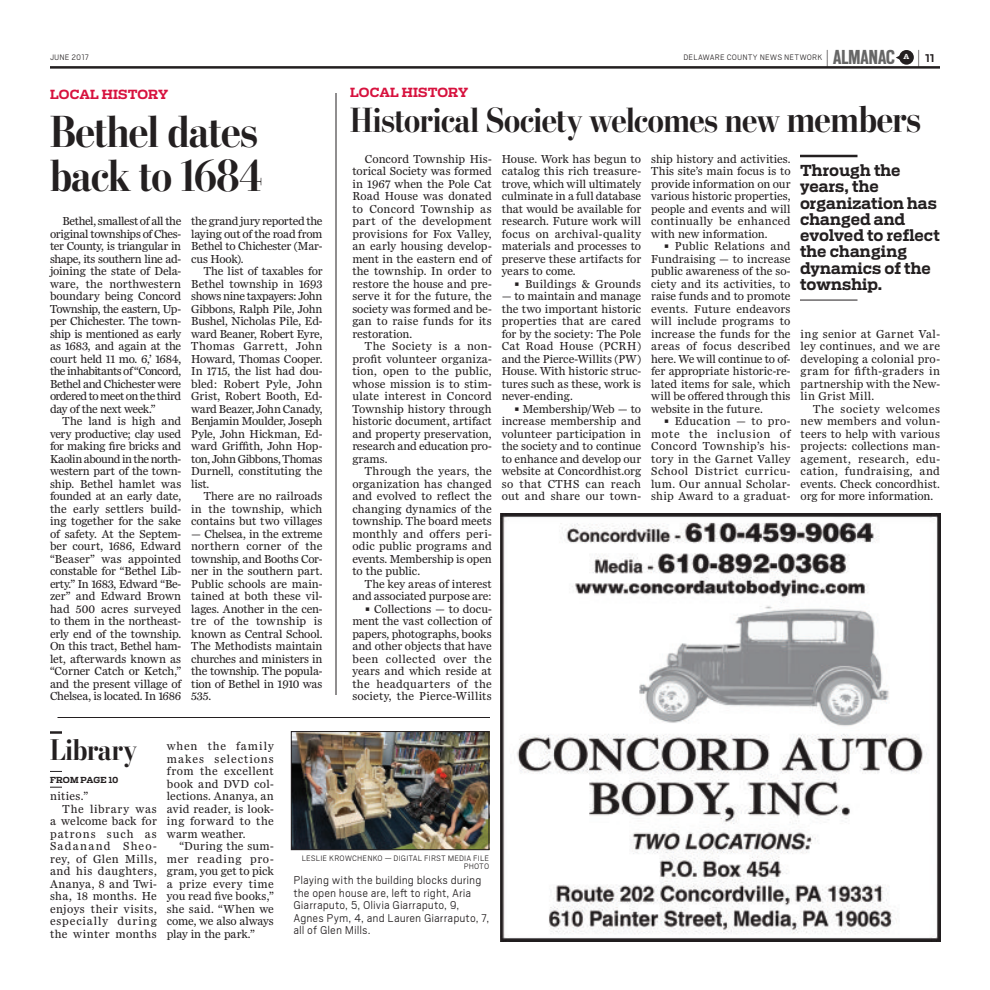
<style>
.page{position:relative;width:990px;height:990px;background:#fff}
.page>*{position:absolute;margin:0;border:0;box-sizing:border-box;transform-origin:0 0}
.t1{font:700 45px/44.4px "Stilson Display";letter-spacing:-.01em;color:#231f20}
.t2{font:700 35px "Stilson Display";letter-spacing:-.01em;color:#231f20}
.t3{font:700 30px "Stilson Display";color:#231f20}
.t4{font:700 22.5px "Scout Cond";color:#666}
.t5{font:15px/16.2px "Receiver Bold OV BCXLRS";letter-spacing:.005em;color:#231f20}
.t6{font:12.5px/12.5px "Cub Scout Light OV BCXLRT";color:#231f20}
.t7{font:12.5px "Receiver Bold OV BCXLRS";letter-spacing:.005em;color:#d7123e}
.t8{font:700 12.5px "Cub Scout";color:#231f20}
.t9{font:12px/12.5px "Miller Daily Two";letter-spacing:.005em;color:#231f20;text-align:justify}
.t10{font:12px "Miller Daily Two";letter-spacing:.025em;color:#231f20}
.t11{font:12px "Miller Daily Two";letter-spacing:.035em;color:#231f20}
.t12{font:12px "Miller Daily Two";letter-spacing:.045em;color:#231f20}
.t13{font:12px "Miller Daily Two";letter-spacing:.075em;color:#231f20}
.t14{font:12px "Miller Daily Two";letter-spacing:.06em;color:#231f20}
.t15{font:12px "Miller Daily Two";letter-spacing:.085em;color:#231f20}
.t16{font:12px "Miller Daily Two";letter-spacing:.105em;color:#231f20}
.t17{font:8.75px/8.8px "Cub Scout Light OV BCXLRT";letter-spacing:.015em;color:#231f20;text-align:right}
.t18{font:8.25px "Receiver Bold OV BCXLRS";letter-spacing:.01em;color:#231f20}
.t19{font:6.88px "Receiver Bold OV BCXLRS";color:#fff}
.s1{font-family:"Cub Scout Light OV BCXLRT";font-weight:400;font-size:21.5px;color:#231f20}
.s2{font-family:"Cub Scout Light OV BCXLRT";font-weight:400;font-size:21.5px}
.s3{font-size:37.5px}
</style>
<div class="page">
<hr style="left:58px;top:717px;width:432px;height:1px;background:#231f20">
<svg style="left:50px;top:731px;width:12px;height:3px"></svg>
<svg style="left:50px;top:771px;width:12px;height:1px"></svg>
<svg style="left:50px;top:787px;width:12px;height:1px"></svg>
<img style="left:293px;top:733px;width:194px;height:115px">
<div style="left:291px;top:731px;width:198px;height:119px;border:1px solid #231f20"></div>
<hr style="left:336px;top:93px;width:1px;height:602px;background:#231f20">
<hr style="left:800px;top:155px;width:57px;height:2px;background:#231f20">
<hr style="left:800px;top:300px;width:57px;height:1px;background:#231f20">
<img style="left:500px;top:514px;width:440px;height:427px">
<div style="left:899px;top:50px;width:15px;height:15px;background:#231f20;border-radius:50%"></div>
<hr style="left:50px;top:66px;width:890px;height:3px;background:#231f20">
<p class="t17" style="left:50px;top:54px;width:41px">JUNE 2017</p>
<p class="t17" style="left:684px;top:54px;width:140px">DELAWARE COUNTY NEWS NETWORK</p>
<h3 class="t4" style="left:826px;top:43px;width:70px"><span class="s1">|</span> ALMANAC</h3>
<p class="t19" style="left:904px;top:54px;width:7px">A</p>
<p class="t8" style="left:917px;top:50px;width:19px"><span class="s2">|</span> 11</p>
<p class="t7" style="left:50px;top:90px;width:120px">LOCAL HISTORY</p>
<h1 class="t1" style="left:50px;top:109px;width:214px">Bethel dates back to 1684</h1>
<p class="t9" style="left:50px;top:216px;width:133px;text-indent:12px">Bethel, smallest of all the original townships of Ches&shy;ter County, is triangular in shape, its southern line ad&shy;joining the state of Dela&shy;ware, the northwestern boundary being Concord Township, the eastern, Up&shy;per Chichester. The town&shy;ship is mentioned as early as 1683, and again at the court held 11 mo. 6,’ 1684, the inhabitants of “Concord, Bethel and Chichester were ordered to meet on the third day of the next week.”</p>
<p class="t9" style="left:50px;top:416px;width:133px;text-indent:12px">The land is high and very productive; clay used for making fire bricks and Kaolin abound in the north&shy;western part of the town&shy;ship. Bethel hamlet was founded at an early date, the early settlers build&shy;ing together for the sake of safety. At the Septem&shy;ber court, 1686, Edward “Beaser” was appointed constable for “Bethel Lib&shy;erty.” In 1683, Edward “Be&shy;zer” and Edward Brown had 500 acres surveyed to them in the northeast&shy;erly end of the township.<br>On this tract, Bethel ham&shy;let, afterwards known as “Corner Catch or Ketch,” and the present village of Chelsea, is located. In 1686</p>
<p class="t9" style="left:191px;top:216px;width:133px">the grand jury reported the laying out of the road from Bethel to Chichester (Mar&shy;cus Hook).</p>
<p class="t9" style="left:191px;top:266px;width:133px;text-indent:12px">The list of taxables for Bethel township in 1693 shows nine taxpayers: John Gibbons, Ralph Pile, John Bushel, Nicholas Pile, Ed&shy;ward Beaner, Robert Eyre, Thomas Garrett, John Howard, Thomas Cooper.<br>In 1715, the list had dou&shy;bled: Robert Pyle, John Grist, Robert Booth, Ed&shy;ward Beazer, John Canady, Benjamin Moulder, Joseph Pyle, John Hickman, Ed&shy;ward Griffith, John Hop&shy;ton, John Gibbons, Thomas Durnell, constituting the list.</p>
<p class="t9" style="left:191px;top:491px;width:133px;text-indent:12px">There are no railroads in the township, which contains but two villages</p>
<p class="t9" style="left:191px;top:528px;width:133px">— Chelsea, in the extreme northern corner of the township, and Booths Cor&shy;ner in the southern part.<br>Public schools are main&shy;tained at both these vil&shy;lages. Another in the cen&shy;tre of the township is known as Central School.<br>The Methodists maintain churches and ministers in the township. The popula&shy;tion of Bethel in 1910 was 535.</p>
<p class="t7" style="left:350px;top:88px;width:120px">LOCAL HISTORY</p>
<h2 class="t2" style="left:350px;top:99px;width:572px">Historical Society welcomes new <span class="s3">members</span></h2>
<p class="t9" style="left:352px;top:153px;width:141px;text-indent:12px">Concord Township His&shy;torical Society was formed in 1967 when the Pole Cat Road House was donated to Concord Township as part of the development provisions for Fox Valley, an early housing develop&shy;ment in the eastern end of the township. In order to restore the house and pre&shy;serve it for the future, the society was formed and be&shy;gan to raise funds for its restoration.</p>
<p class="t9" style="left:352px;top:341px;width:141px;text-indent:12px">The Society is a non&shy;profit volunteer organiza&shy;tion, open to the public, whose mission is to stim&shy;ulate interest in Concord Township history through historic document, artifact and property preservation, research and education pro&shy;grams.</p>
<p class="t9" style="left:352px;top:466px;width:141px;text-indent:12px">Through the years, the organization has changed and evolved to reflect the changing dynamics of the township. The board meets monthly and offers peri&shy;odic public programs and events. Membership is open to the public.</p>
<p class="t9" style="left:352px;top:578px;width:141px;text-align:right">The key areas of interest and associated purpose are:</p>
<p class="t9" style="left:352px;top:603px;width:141px;text-indent:12px">• Collections — to docu&shy;ment the vast collection of papers, photographs, books and other objects that have been collected over the years and which reside at the headquarters of the society, the Pierce-Willits</p>
<p class="t9" style="left:502px;top:153px;width:141px">House. Work has begun to catalog this rich treasure&shy;trove, which will ultimately culminate in a full database that would be available for research. Future work will focus on archival-quality materials and processes to preserve these artifacts for years to come.</p>
<p class="t10" style="left:514px;top:279px;width:128px">• Buildings &amp; Grounds</p>
<p class="t9" style="left:502px;top:291px;width:141px">— to maintain and manage the two important historic properties that are cared for by the society: The Pole Cat Road House (PCRH) and the Pierce-Willits (PW)<br>House. With historic struc&shy;tures such as these, work is never-ending.</p>
<p class="t9" style="left:502px;top:403px;width:141px;text-indent:12px">• Membership/Web — to increase membership and volunteer participation in the society and to continue to enhance and develop our website at Concordhist.org so that CTHS can reach out and share our town-</p>
<p class="t9" style="left:651px;top:153px;width:141px">ship history and activities.<br>This site’s main focus is to provide information on our various historic properties, people and events and will continually be enhanced with new information.</p>
<p class="t9" style="left:651px;top:241px;width:141px;text-indent:12px">• Public Relations and Fundraising — to increase public awareness of the so&shy;ciety and its activities, to raise funds and to promote events. Future endeavors will include programs to increase the funds for the areas of focus described here. We will continue to of&shy;fer appropriate historic-re&shy;lated items for sale, which will be offered through this website in the future.</p>
<p class="t9" style="left:651px;top:416px;width:141px;text-indent:12px">• Education — to pro&shy;mote the inclusion of Concord Township’s his&shy;tory in the Garnet Valley School District curricu&shy;lum. Our annual Scholar&shy;ship Award to a graduat-</p>
<p class="t5" style="left:800px;top:164px;width:141px">Through the years, the organization has changed and evolved to reflect the changing dynamics of the township.</p>
<p class="t9" style="left:801px;top:328px;width:141px">ing senior at Garnet Val&shy;ley continues, and we are developing a colonial pro&shy;gram for fifth-graders in partnership with the New&shy;lin Grist Mill.</p>
<p class="t9" style="left:801px;top:403px;width:141px;text-indent:12px">The society welcomes new members and volun&shy;teers to help with various projects: collections man&shy;agement, research, edu&shy;cation, fundraising, and events. Check concordhist. org for more information.</p>
<h3 class="t3" style="left:50px;top:732px;width:88px">Library</h3>
<p class="t18" style="left:50px;top:776px;width:70px">FROM PAGE 10</p>
<p class="t9" style="left:50px;top:791px;width:40px">nities.”</p>
<p class="t14" style="left:62px;top:804px;width:96px">The library was</p>
<p class="t9" style="left:50px;top:816px;width:108px">a welcome back for</p>
<p class="t15" style="left:50px;top:829px;width:108px">patrons such as</p>
<p class="t16" style="left:50px;top:842px;width:108px">Sadanand Sheo-</p>
<p class="t12" style="left:50px;top:854px;width:108px">rey, of Glen Mills,</p>
<p class="t12" style="left:50px;top:867px;width:108px">and his daughters,</p>
<p class="t10" style="left:50px;top:879px;width:108px">Ananya, 8 and Twi-</p>
<p class="t9" style="left:50px;top:891px;width:108px">sha, 18 months. He</p>
<p class="t11" style="left:50px;top:904px;width:108px">enjoys their visits,</p>
<p class="t13" style="left:50px;top:917px;width:108px">especially during</p>
<p class="t11" style="left:50px;top:929px;width:108px">the winter months</p>
<p class="t9" style="left:167px;top:741px;width:108px">when the family makes selections from the excellent book and DVD col&shy;lections. Ananya, an avid reader, is look&shy;ing forward to the warm weather.</p>
<p class="t9" style="left:167px;top:841px;width:108px;text-indent:12px">“During the sum&shy;mer reading pro&shy;gram, you get to pick a prize every time you read five books,” she said. “When we come, we also always play in the park.”</p>
<p class="t17" style="left:302px;top:854px;width:189px">LESLIE KROWCHENKO — DIGITAL FIRST MEDIA FILE<br>PHOTO</p>
<p class="t6" style="left:293px;top:875px;width:197px">Playing with the building blocks during the open house are, left to right, Aria Giarraputo, 5, Olivia Giarraputo, 9, Agnes Pym, 4, and Lauren Giarraputo, 7, all of Glen Mills.</p>
</div>
